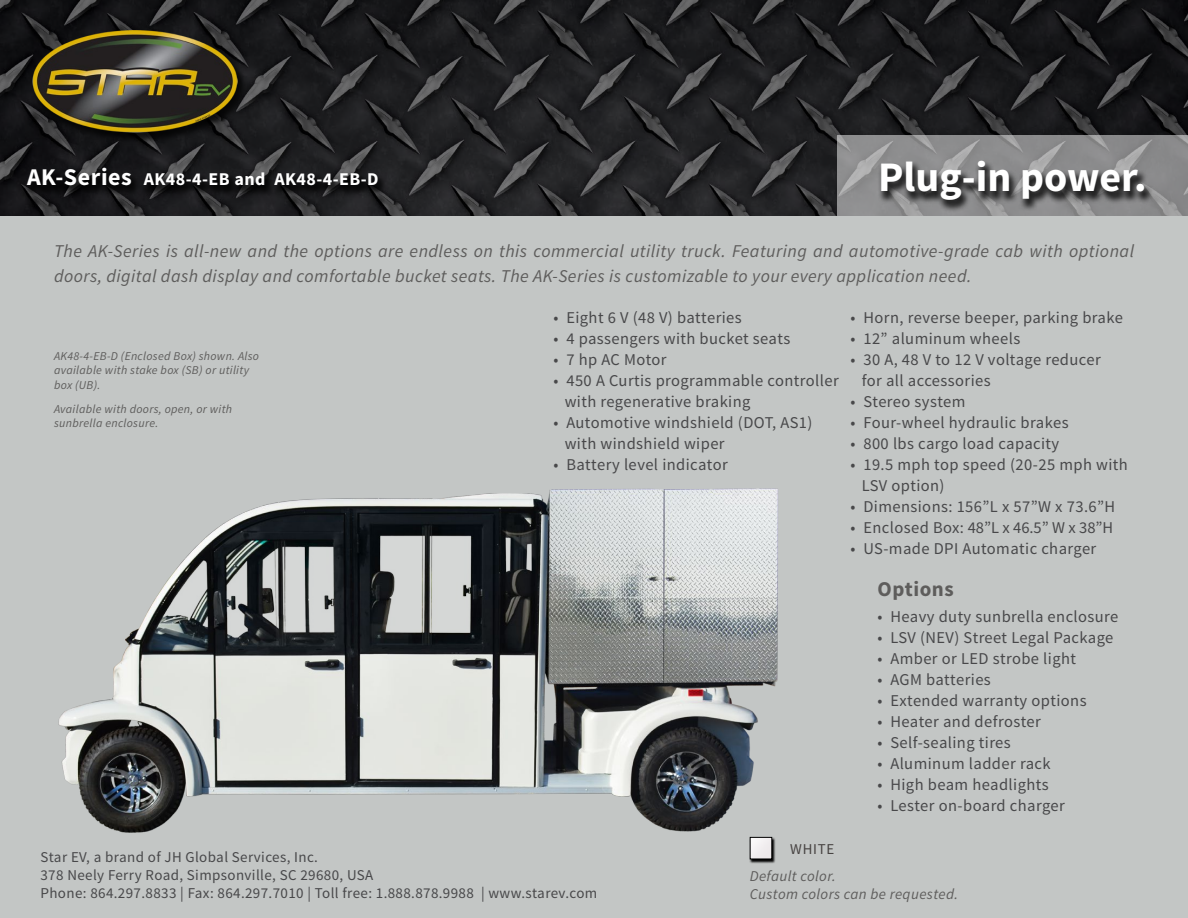
<style>
.page{position:relative;width:1188px;height:918px;background:#fff}
.page>*{position:absolute;margin:0;border:0;box-sizing:border-box;transform-origin:0 0}
.t1{font:700 42px "Source Sans Pro";color:#fff}
.t2{font:700 21px "Source Sans Pro";letter-spacing:.025em;color:#5e5d5c}
.t3{font:italic 18px/25.5px "Source Sans Pro";letter-spacing:.025em;color:#5e5d5c}
.t4{font:700 18px "Source Sans Pro";letter-spacing:.025em;color:#fff}
.t5{font:16.5px/21px "Source Sans Pro";letter-spacing:.025em;color:#48484a}
.t6{font:15px/18px "Source Sans Pro";letter-spacing:.025em;color:#48484a}
.t7{font:italic 15px/18px "Source Sans Pro";letter-spacing:.025em;color:#5e5d5c}
.t8{font:15px "Source Sans Pro";letter-spacing:.05em;color:#474342}
.t9{font:italic 12px/14.4px "Source Sans Pro";letter-spacing:.025em;color:#5e5d5c}
.s1{font-size:24px}
</style>
<div class="page">
<div style="left:0;top:216px;width:1188px;height:702px;background:#c3c6c5"></div>
<svg style="left:0;top:0;width:1188px;height:216px;background:#212224"></svg>
<div style="left:30px;top:29px;width:218px;height:116px;background:#000;opacity:.75"></div>
<img style="left:33px;top:30px;width:204px;height:103px">
<div style="left:23px;top:166px;width:365px;height:32px;background:#000;opacity:.75"></div>
<svg style="left:837px;top:135px;width:351px;height:81px;background:#8f8f90"></svg>
<div style="left:878px;top:160px;width:277px;height:53px;background:#000;opacity:.75"></div>
<svg style="left:749px;top:837px;width:26px;height:26px"></svg>
<img style="left:752px;top:839px;width:18px;height:18px">
<img style="left:58px;top:488px;width:720px;height:344px">
<p class="t4" style="left:27px;top:167px;width:353px"><span class="s1">AK-Series</span> AK48-4-EB and AK48-4-EB-D</p>
<h1 class="t1" style="left:878px;top:150px;width:270px">Plug-in power.</h1>
<p class="t3" style="left:54px;top:238px;width:1082px">The AK-Series is all-new and the options are endless on this commercial utility truck. Featuring and automotive-grade cab with optional doors, digital dash display and comfortable bucket seats. The AK-Series is customizable to your every application need.</p>
<p class="t9" style="left:54px;top:349px;width:207px">AK48-4-EB-D (Enclosed Box) shown. Also available with stake box (SB) or utility box (UB).</p>
<p class="t9" style="left:54px;top:402px;width:180px">Available with doors, open, or with sunbrella enclosure.</p>
<p class="t5" style="left:554px;top:307px;width:190px">• Eight 6 V (48 V) batteries</p>
<p class="t5" style="left:554px;top:328px;width:238px">• 4 passengers with bucket seats</p>
<p class="t5" style="left:554px;top:349px;width:115px">• 7 hp AC Motor</p>
<p class="t5" style="left:565px;top:370px;width:275px;text-indent:-11px">• 450 A Curtis programmable controller with regenerative braking</p>
<p class="t5" style="left:565px;top:412px;width:249px;text-indent:-11px">• Automotive windshield (DOT, AS1) with windshield wiper</p>
<p class="t5" style="left:554px;top:454px;width:176px">• Battery level indicator</p>
<p class="t5" style="left:850px;top:307px;width:274px">• Horn, reverse beeper, parking brake</p>
<p class="t5" style="left:850px;top:328px;width:171px">• 12” aluminum wheels</p>
<p class="t5" style="left:862px;top:349px;width:241px;text-indent:-11px">• 30 A, 48 V to 12 V voltage reducer for all accessories</p>
<p class="t5" style="left:850px;top:391px;width:117px">• Stereo system</p>
<p class="t5" style="left:850px;top:412px;width:220px">• Four-wheel hydraulic brakes</p>
<p class="t5" style="left:850px;top:433px;width:210px">• 800 lbs cargo load capacity</p>
<p class="t5" style="left:862px;top:454px;width:268px;text-indent:-11px">• 19.5 mph top speed (20-25 mph with<br>LSV option)</p>
<p class="t5" style="left:850px;top:496px;width:266px">• Dimensions: 156”L x 57”W x 73.6”H</p>
<p class="t5" style="left:850px;top:517px;width:264px">• Enclosed Box: 48”L x 46.5” W x 38”H</p>
<p class="t5" style="left:850px;top:538px;width:247px">• US-made DPI Automatic charger</p>
<p class="t2" style="left:878px;top:576px;width:78px">Options</p>
<p class="t5" style="left:878px;top:606px;width:242px">• Heavy duty sunbrella enclosure</p>
<p class="t5" style="left:878px;top:627px;width:237px">• LSV (NEV) Street Legal Package</p>
<p class="t5" style="left:878px;top:648px;width:200px">• Amber or LED strobe light</p>
<p class="t5" style="left:878px;top:669px;width:115px">• AGM batteries</p>
<p class="t5" style="left:878px;top:690px;width:211px">• Extended warranty options</p>
<p class="t5" style="left:878px;top:711px;width:165px">• Heater and defroster</p>
<p class="t5" style="left:878px;top:732px;width:135px">• Self-sealing tires</p>
<p class="t5" style="left:878px;top:753px;width:175px">• Aluminum ladder rack</p>
<p class="t5" style="left:878px;top:774px;width:173px">• High beam headlights</p>
<p class="t5" style="left:878px;top:795px;width:189px">• Lester on-board charger</p>
<p class="t6" style="left:40px;top:848px;width:558px">Star EV, a brand of JH Global Services, Inc.<br>378 Neely Ferry Road, Simpsonville, SC 29680, USA<br>Phone: 864.297.8833 | Fax: 864.297.7010 | Toll free: 1.888.878.9988 | www.starev.com</p>
<p class="t8" style="left:790px;top:840px;width:46px">WHITE</p>
<p class="t7" style="left:750px;top:867px;width:210px">Default color.<br>Custom colors can be requested.</p>
</div>
